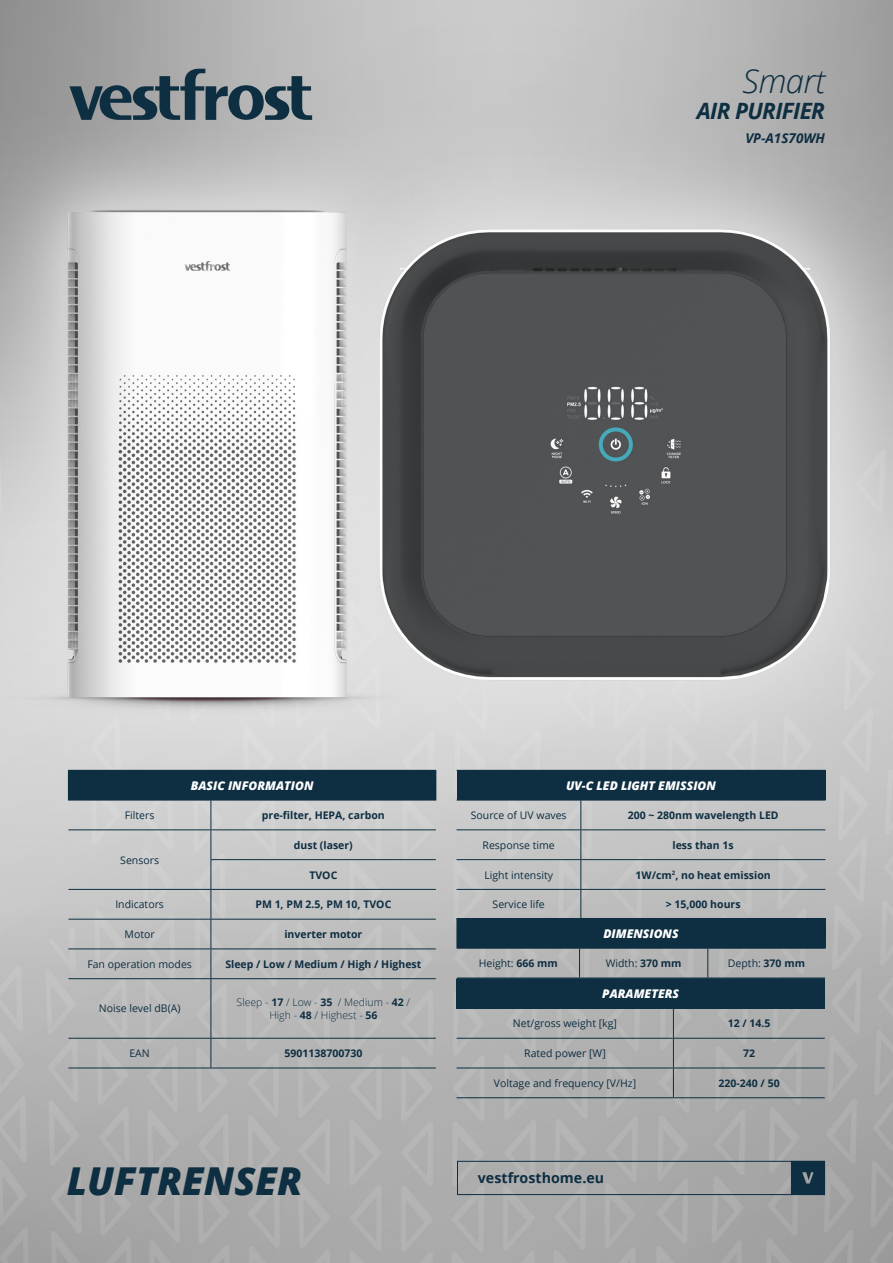
<style>
.page{position:relative;width:893px;height:1263px;background:#fff}
.page>*{position:absolute;margin:0;border:0;box-sizing:border-box;transform-origin:0 0}
.t1{font:italic 800 38.4px "Open Sans";color:#0e2e41}
.t2{font:italic 300 33px "Open Sans";letter-spacing:-.02em;color:#0e2e41}
.t3{font:italic 700 22.5px "Open Sans";letter-spacing:-.03em;color:#0e2e41}
.t4{font:700 14.25px "Open Sans";color:#0e2e41}
.t5{font:italic 700 13.5px "Open Sans";color:#0e2e41}
.t6{font:italic 800 12px "Open Sans";color:#fff}
.t7{font:10.5px "Open Sans";color:#0e2e41}
.t8{font:700 10.5px "Open Sans";color:#0e2e41}
.t9{font:300 10.5px/13.5px "Open Sans";color:#0e2e41;text-align:center}
.s1{font-weight:700}
</style>
<div class="page">
<img style="left:0;top:0;width:893px;height:1263px">
<svg style="left:69px;top:69px;width:243px;height:51px;background:#6c7981"></svg>
<div style="left:68px;top:770px;width:368px;height:30px;background:#0e2e41"></div>
<hr style="left:68px;top:978px;width:143px;height:1px;background:#0e2e41">
<hr style="left:211px;top:978px;width:225px;height:1px;background:#0e2e41">
<hr style="left:68px;top:1038px;width:143px;height:1px;background:#0e2e41">
<hr style="left:211px;top:1038px;width:225px;height:1px;background:#0e2e41">
<svg style="left:211px;top:1038px;width:1px;height:29px"></svg>
<hr style="left:68px;top:800px;width:143px;height:1px;background:#0e2e41">
<hr style="left:211px;top:800px;width:225px;height:1px;background:#0e2e41">
<hr style="left:68px;top:829px;width:143px;height:1px;background:#0e2e41">
<hr style="left:211px;top:829px;width:225px;height:1px;background:#0e2e41">
<hr style="left:211px;top:859px;width:225px;height:1px;background:#0e2e41">
<hr style="left:68px;top:889px;width:143px;height:1px;background:#0e2e41">
<hr style="left:211px;top:889px;width:225px;height:1px;background:#0e2e41">
<hr style="left:68px;top:919px;width:143px;height:1px;background:#0e2e41">
<hr style="left:211px;top:919px;width:225px;height:1px;background:#0e2e41">
<hr style="left:68px;top:948px;width:143px;height:1px;background:#0e2e41">
<hr style="left:211px;top:948px;width:225px;height:1px;background:#0e2e41">
<svg style="left:211px;top:800px;width:1px;height:178px"></svg>
<hr style="left:211px;top:979px;width:1px;height:59px;background:#0e2e41">
<hr style="left:68px;top:1067px;width:143px;height:1px;background:#0e2e41">
<hr style="left:211px;top:1067px;width:225px;height:1px;background:#0e2e41">
<svg style="left:791px;top:1163px;width:32px;height:30px"></svg>
<div style="left:457px;top:1161px;width:368px;height:34px;border:1px solid #0e2e41"></div>
<div style="left:457px;top:918px;width:368px;height:30px;background:#0e2e41"></div>
<svg style="left:825px;top:919px;width:1px;height:29px"></svg>
<hr style="left:457px;top:948px;width:122px;height:1px;background:#0e2e41">
<hr style="left:579px;top:948px;width:129px;height:1px;background:#0e2e41">
<hr style="left:579px;top:948px;width:1px;height:30px;background:#0e2e41">
<hr style="left:708px;top:948px;width:117px;height:1px;background:#0e2e41">
<hr style="left:707px;top:948px;width:1px;height:30px;background:#0e2e41">
<div style="left:457px;top:979px;width:368px;height:29px;background:#0e2e41"></div>
<hr style="left:457px;top:978px;width:216px;height:1px;background:#0e2e41">
<hr style="left:673px;top:978px;width:152px;height:1px;background:#0e2e41">
<hr style="left:457px;top:1038px;width:216px;height:1px;background:#0e2e41">
<hr style="left:673px;top:1038px;width:152px;height:1px;background:#0e2e41">
<hr style="left:457px;top:1067px;width:216px;height:1px;background:#0e2e41">
<hr style="left:673px;top:1067px;width:152px;height:1px;background:#0e2e41">
<hr style="left:457px;top:1097px;width:216px;height:1px;background:#0e2e41">
<hr style="left:673px;top:1097px;width:152px;height:1px;background:#0e2e41">
<hr style="left:457px;top:1008px;width:216px;height:1px;background:#0e2e41">
<hr style="left:673px;top:1008px;width:152px;height:1px;background:#0e2e41">
<svg style="left:673px;top:1009px;width:1px;height:88px"></svg>
<div style="left:457px;top:770px;width:368px;height:30px;background:#0e2e41"></div>
<hr style="left:457px;top:829px;width:124px;height:1px;background:#0e2e41">
<hr style="left:581px;top:829px;width:244px;height:1px;background:#0e2e41">
<hr style="left:457px;top:859px;width:124px;height:1px;background:#0e2e41">
<hr style="left:581px;top:859px;width:244px;height:1px;background:#0e2e41">
<hr style="left:457px;top:889px;width:124px;height:1px;background:#0e2e41">
<hr style="left:581px;top:889px;width:244px;height:1px;background:#0e2e41">
<hr style="left:457px;top:800px;width:124px;height:1px;background:#0e2e41">
<hr style="left:581px;top:800px;width:244px;height:1px;background:#0e2e41">
<svg style="left:580px;top:800px;width:1px;height:118px"></svg>
<p class="t2" style="left:743px;top:59px;width:84px">Smart</p>
<p class="t3" style="left:697px;top:95px;width:130px">AIR PURIFIER</p>
<p class="t5" style="left:745px;top:129px;width:81px">VP-A1S70WH</p>
<p class="t6" style="left:191px;top:776px;width:124px">BASIC INFORMATION</p>
<p class="t7" style="left:125px;top:808px;width:31px">Filters</p>
<p class="t8" style="left:262px;top:808px;width:124px">pre-filter, HEPA, carbon</p>
<p class="t7" style="left:120px;top:853px;width:40px">Sensors</p>
<p class="t8" style="left:294px;top:837px;width:60px">dust (laser)</p>
<p class="t8" style="left:309px;top:867px;width:29px">TVOC</p>
<p class="t7" style="left:115px;top:897px;width:50px">Indicators</p>
<p class="t8" style="left:255px;top:897px;width:137px">PM 1, PM 2.5, PM 10, TVOC</p>
<p class="t7" style="left:125px;top:927px;width:32px">Motor</p>
<p class="t8" style="left:284px;top:927px;width:79px">inverter motor</p>
<p class="t7" style="left:87px;top:957px;width:106px">Fan operation modes</p>
<p class="t8" style="left:225px;top:956px;width:197px">Sleep / Low / Medium / High / Highest</p>
<p class="t7" style="left:99px;top:1001px;width:83px">Noise level dB(A)</p>
<p class="t9" style="left:237px;top:995px;width:175px">Sleep - <span class="s1">17</span> / Low - <span class="s1">35</span> / Medium - <span class="s1">42</span> /<br>High - <span class="s1">48</span> / Highest - <span class="s1">56</span></p>
<p class="t7" style="left:129px;top:1046px;width:22px">EAN</p>
<p class="t8" style="left:284px;top:1046px;width:79px">5901138700730</p>
<p class="t1" style="left:67px;top:1151px;width:237px">LUFTRENSER</p>
<p class="t6" style="left:566px;top:776px;width:151px">UV-C LED LIGHT EMISSION</p>
<p class="t7" style="left:471px;top:808px;width:97px">Source of UV waves</p>
<p class="t8" style="left:628px;top:808px;width:152px">200 ~ 280nm wavelength LED</p>
<p class="t7" style="left:483px;top:838px;width:74px">Response time</p>
<p class="t8" style="left:673px;top:837px;width:63px">less than 1s</p>
<p class="t7" style="left:484px;top:867px;width:70px">Light intensity</p>
<p class="t8" style="left:636px;top:867px;width:137px">1W/cm<sup>2</sup>, no heat emission</p>
<p class="t7" style="left:493px;top:897px;width:54px">Service life</p>
<p class="t8" style="left:666px;top:897px;width:76px">&gt; 15,000 hours</p>
<p class="t6" style="left:603px;top:924px;width:77px">DIMENSIONS</p>
<p class="t7" style="left:479px;top:956px;width:81px">Height: <span class="s1">666 mm</span></p>
<p class="t7" style="left:606px;top:956px;width:77px">Width: <span class="s1">370 mm</span></p>
<p class="t7" style="left:728px;top:956px;width:78px">Depth: <span class="s1">370 mm</span></p>
<p class="t6" style="left:602px;top:985px;width:78px">PARAMETERS</p>
<p class="t7" style="left:513px;top:1016px;width:106px">Net/gross weight [kg]</p>
<p class="t8" style="left:728px;top:1016px;width:44px">12 / 14.5</p>
<p class="t7" style="left:524px;top:1046px;width:83px">Rated power [W]</p>
<p class="t8" style="left:743px;top:1046px;width:13px">72</p>
<p class="t7" style="left:494px;top:1076px;width:144px">Voltage and frequency [V/Hz]</p>
<p class="t8" style="left:718px;top:1076px;width:63px">220-240 / 50</p>
<p class="t4" style="left:478px;top:1168px;width:128px">vestfrosthome.eu</p>
</div>
